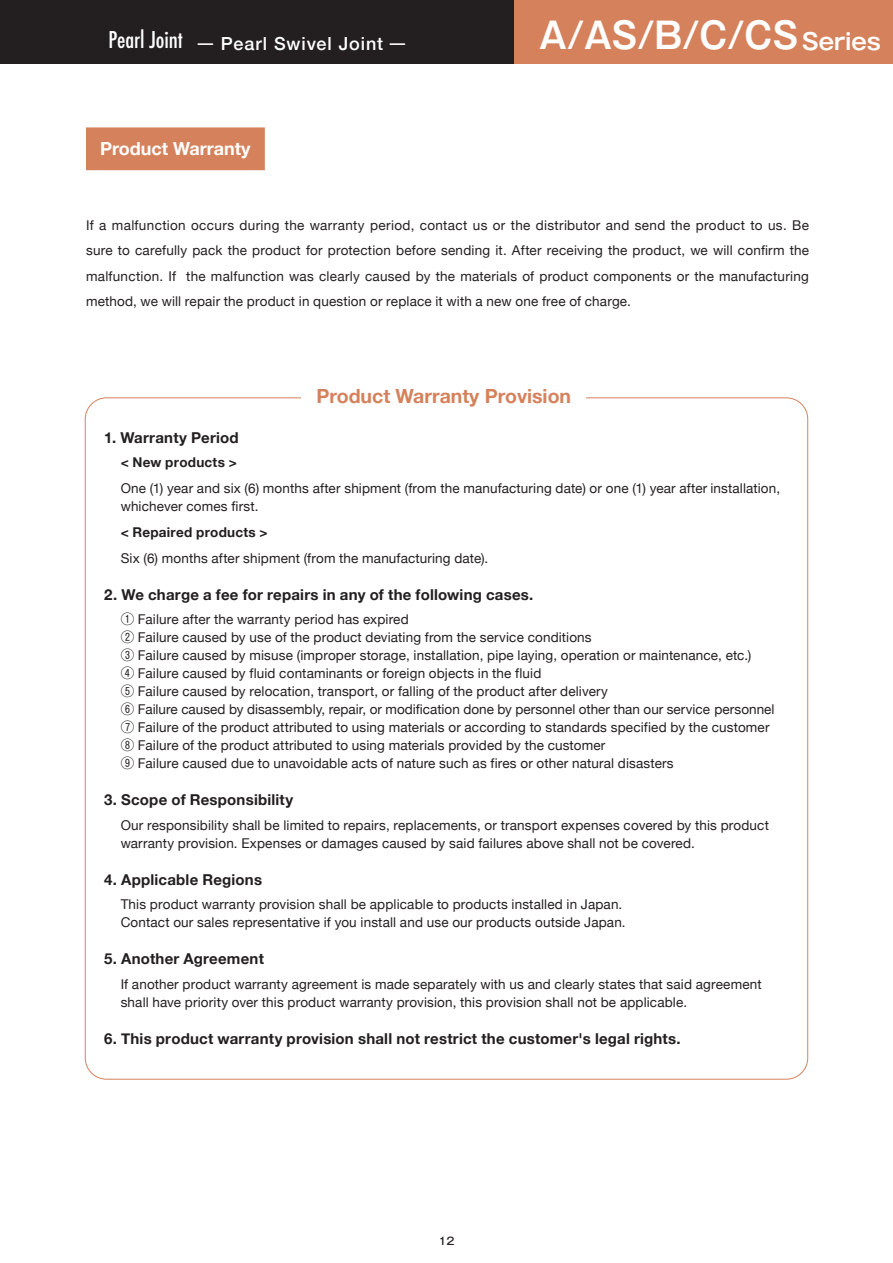
<style>
.page{position:relative;width:893px;height:1263px;background:#fff}
.page>*{position:absolute;margin:0;border:0;box-sizing:border-box;transform-origin:0 0}
.t1{font:700 36px "P Gothic MB101 Pr 6 N De";color:#fff;scale:.95 1}
.t2{font:700 19.5px "Helvetica Neue";color:#d5825c}
.t3{font:500 18px "Helvetica Neue";letter-spacing:.05em;color:#fff}
.t4{font:700 18px "Helvetica Neue";color:#fff}
.t5{font:700 15px "Helvetica Neue";letter-spacing:.015em;color:#231f20}
.t6{font:13.5px/18px "Helvetica Neue";letter-spacing:.01em;color:#231f20}
.t7{font:700 13.5px "Helvetica Neue";letter-spacing:.02em;color:#231f20}
.t8{font:500 10.5px "P Gothic MB101 Pr 6 N";color:#231f20}
.s1{font-family:"Futura";font-stretch:condensed;font-size:22.5px}
.s2{font-family:"P Gothic MB101 Pr 6 N";font-weight:400}
.s3{font-size:22.5px}
.s4{font-family:"P Gothic MB101 Pr 6 N"}
</style>
<div class="page">
<div style="left:0;top:0;width:514px;height:64px;background:#231f20"></div>
<div style="left:514px;top:0;width:379px;height:64px;background:#d5825c"></div>
<div style="left:86px;top:128px;width:178px;height:42px;background:#d5825c"></div>
<h3 class="t3" style="left:108px;top:29px;width:299px"><span class="s1">Pearl Joint</span> <span class="s2">ー</span> Pearl Swivel Joint <span class="s2">ー</span></h3>
<h1 class="t1" style="left:539px;top:15px;width:361px">A/AS/B/C/CS <span class="s3">Series</span></h1>
<h3 class="t4" style="left:100px;top:135px;width:152px">Product Warranty</h3>
<p class="t6" style="left:86px;top:213px;width:724px;line-height:25.5px;text-align:justify">If a malfunction occurs during the warranty period, contact us or the distributor and send the product to us. Be sure to carefully pack the product for protection before sending it. After receiving the product, we will confirm the malfunction. If the malfunction was clearly caused by the materials of product components or the manufacturing method, we will repair the product in question or replace it with a new one free of charge.</p>
<h2 class="t2" style="left:316px;top:380px;width:256px">Product Warranty Provision</h2>
<p class="t5" style="left:104px;top:426px;width:136px">1. Warranty Period</p>
<p class="t7" style="left:121px;top:452px;width:118px">&lt; New products &gt;</p>
<p class="t6" style="left:121px;top:479px;width:661px">One (1) year and six (6) months after shipment (from the manufacturing date) or one (1) year after installation, whichever comes first.</p>
<p class="t7" style="left:121px;top:522px;width:149px">&lt; Repaired products &gt;</p>
<p class="t6" style="left:121px;top:549px;width:369px">Six (6) months after shipment (from the manufacturing date).</p>
<p class="t5" style="left:104px;top:583px;width:431px">2. We charge a fee for repairs in any of the following cases.</p>
<p class="t6" style="left:121px;top:611px;width:655px"><span class="s4">①</span> Failure after the warranty period has expired<br><span class="s4">②</span> Failure caused by use of the product deviating from the service conditions<br><span class="s4">③</span> Failure caused by misuse (improper storage, installation, pipe laying, operation or maintenance, etc.)<br><span class="s4">④</span> Failure caused by fluid contaminants or foreign objects in the fluid<br><span class="s4">⑤</span> Failure caused by relocation, transport, or falling of the product after delivery<br><span class="s4">⑥</span> Failure caused by disassembly, repair, or modification done by personnel other than our service personnel <span class="s4">⑦</span> Failure of the product attributed to using materials or according to standards specified by the customer <span class="s4">⑧</span> Failure of the product attributed to using materials provided by the customer<br><span class="s4">⑨</span> Failure caused due to unavoidable acts of nature such as fires or other natural disasters</p>
<p class="t5" style="left:104px;top:788px;width:191px">3. Scope of Responsibility</p>
<p class="t6" style="left:121px;top:816px;width:650px">Our responsibility shall be limited to repairs, replacements, or transport expenses covered by this product warranty provision. Expenses or damages caused by said failures above shall not be covered.</p>
<p class="t5" style="left:104px;top:868px;width:159px">4. Applicable Regions</p>
<p class="t6" style="left:121px;top:896px;width:506px">This product warranty provision shall be applicable to products installed in Japan.<br>Contact our sales representative if you install and use our products outside Japan.</p>
<p class="t5" style="left:104px;top:947px;width:161px">5. Another Agreement</p>
<p class="t6" style="left:121px;top:975px;width:643px">If another product warranty agreement is made separately with us and clearly states that said agreement shall have priority over this product warranty provision, this provision shall not be applicable.</p>
<p class="t5" style="left:104px;top:1027px;width:578px">6. This product warranty provision shall not restrict the customer's legal rights.</p>
<p class="t8" style="left:438px;top:1235px;width:17px">12</p>
</div>
